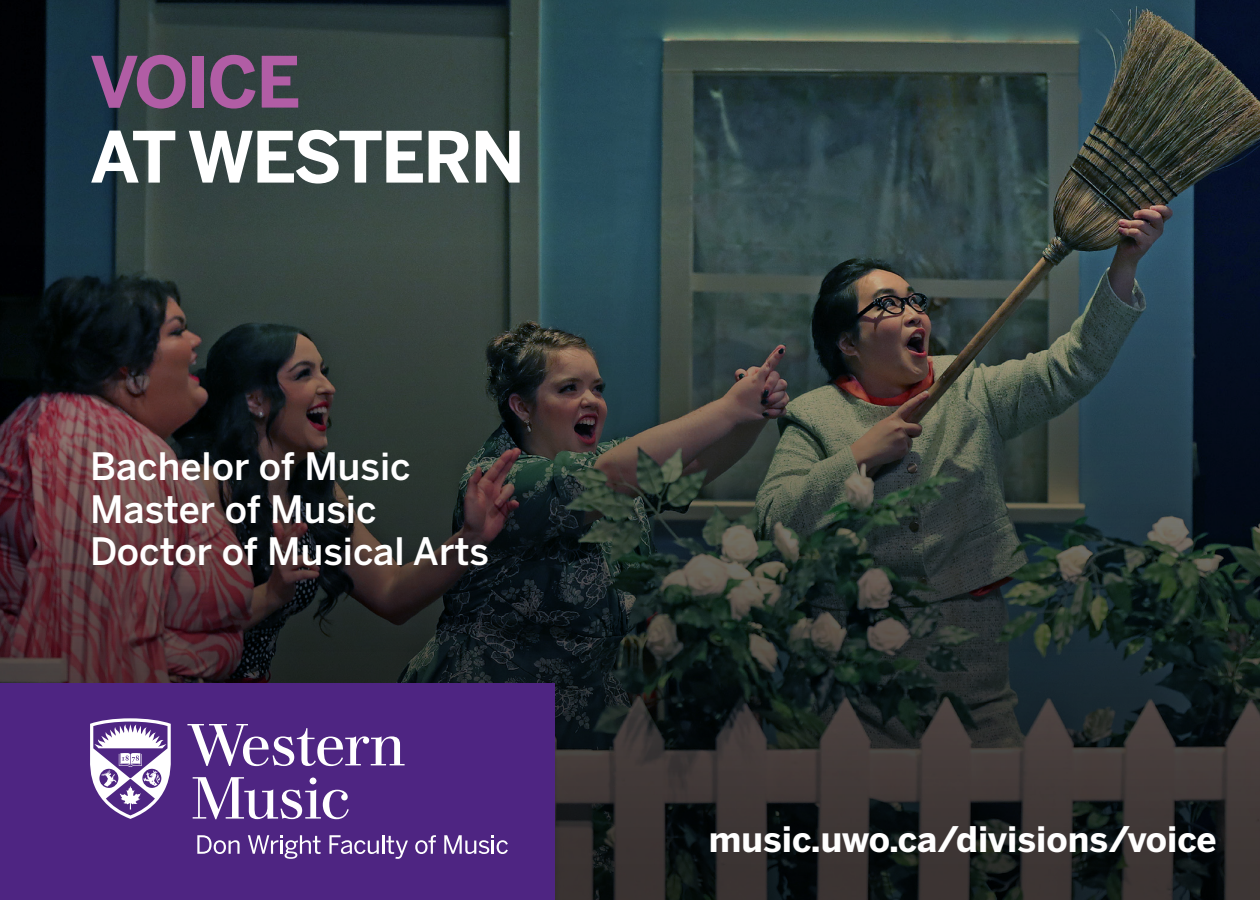
<style>
.page{position:relative;width:1260px;height:900px;background:#fff}
.page>*{position:absolute;margin:0;border:0;box-sizing:border-box;transform-origin:0 0}
.t1{font:700 70px/75px "Benton Sans";letter-spacing:-.03em;color:#fff}
.t2{font:500 37.5px "Benton Sans";color:#fff}
.t3{font:700 35px "Benton Sans";color:#fff}
.s1{color:#b15da5}
</style>
<div class="page">
<img style="left:0;top:0;width:1260px;height:900px">
<div style="left:0;top:683px;width:555px;height:217px;background:#4e2582"></div>
<svg style="left:187px;top:724px;width:218px;height:42px"></svg>
<svg style="left:193px;top:777px;width:156px;height:42px"></svg>
<svg style="left:197px;top:835px;width:43px;height:19px"></svg>
<svg style="left:248px;top:835px;width:73px;height:24px"></svg>
<svg style="left:329px;top:835px;width:79px;height:24px"></svg>
<svg style="left:415px;top:835px;width:21px;height:19px"></svg>
<svg style="left:444px;top:835px;width:64px;height:19px"></svg>
<svg style="left:90px;top:718px;width:81px;height:101px"></svg>
<p class="t1" style="left:90px;top:44px;width:436px"><span class="s1">VOICE<br></span>AT WESTERN</p>
<p class="t2" style="left:90px;top:444px;width:322px">Bachelor of Music</p>
<p class="t2" style="left:90px;top:487px;width:288px">Master of Music</p>
<p class="t2" style="left:90px;top:529px;width:401px">Doctor of Musical Arts</p>
<p class="t3" style="left:709px;top:819px;width:509px">music.uwo.ca/divisions/voice</p>
</div>
